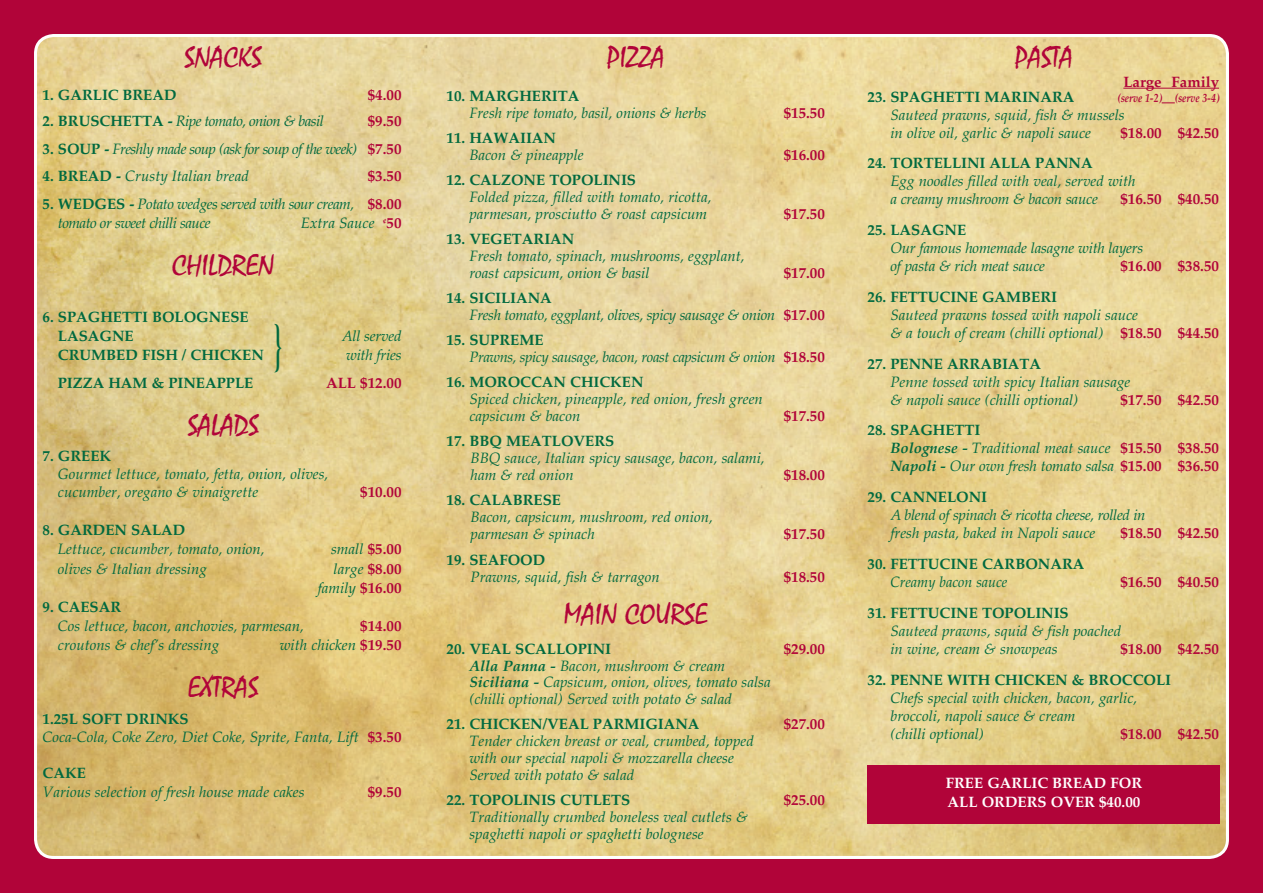
<style>
.page{position:relative;width:1263px;height:893px;background:#b10439}
.page>*{position:absolute;margin:0;border:0;box-sizing:border-box;transform-origin:0 0}
.t1{font:53.85px "Palatino";color:#00693f;scale:.6 1}
.t2{font:30px "Mistral";color:#b10439}
.t3{font:italic 15px/18px "Palatino";color:#00693f}
.t4{font:700 15px/19px "Palatino";color:#00693f}
.t5{font:700 15px "Palatino";color:#b10439}
.t6{font:italic 15px/16.8px "Palatino";letter-spacing:-.025em;color:#00693f}
.t7{font:italic 15px "Palatino";letter-spacing:-.04em;color:#00693f}
.t8{font:italic 15px/19px "Palatino";letter-spacing:-.035em;color:#00693f}
.t9{font:700 15px/19.4px "Palatino";color:#fff}
.t10{font:italic 15px "Palatino";color:#00693f;scale:.95 1}
.t11{font:italic 700 12px "Palatino";color:#b10439;scale:.8 1}
.s1{font-weight:700;font-style:normal}
.s2{font-weight:700;font-style:normal;color:#b10439}
.s3{font-weight:700}
</style>
<div class="page">
<img style="left:36px;top:36px;width:1189px;height:821px">
<div style="left:867px;top:765px;width:353px;height:59px;background:#b10439"></div>
<hr style="left:1123px;top:88px;width:96px;height:1px;background:#b10439">
<svg style="left:1162px;top:103px;width:13px;height:1px"></svg>
<h2 class="t2" style="left:185px;top:41px;width:79px">SNACKS</h2>
<p class="t4" style="left:43px;top:85px;width:136px">1. GARLIC BREAD</p>
<p class="t5" style="left:368px;top:86px;width:35px">$4.00</p>
<p class="t7" style="left:43px;top:113px;width:283px"><span class="s1">2. BRUSCHETTA -</span> Ripe tomato, onion &amp; basil</p>
<p class="t5" style="left:368px;top:112px;width:35px">$9.50</p>
<p class="t7" style="left:43px;top:140px;width:360px"><span class="s1">3. SOUP -</span> Freshly made soup (ask for soup of the week) <span class="s2">$7.50</span></p>
<p class="t3" style="left:43px;top:168px;width:208px"><span class="s1">4. BREAD -</span> Crusty Italian bread</p>
<p class="t5" style="left:368px;top:167px;width:35px">$3.50</p>
<p class="t8" style="left:58px;top:195px;width:345px;text-indent:-15px"><span class="s1">5. WEDGES -</span> Potato wedges served with sour cream, <span class="s2">$8.00 </span>tomato or sweet chilli sauce</p>
<p class="t3" style="left:301px;top:214px;width:102px">Extra Sauce <sup>¢</sup><span class="s2">50</span></p>
<h2 class="t2" style="left:172px;top:249px;width:103px">CHILDREN</h2>
<p class="t4" style="left:58px;top:307px;width:192px;text-indent:-15px">6. SPAGHETTI BOLOGNESE<br>LASAGNE</p>
<h1 class="t1" style="left:273px;top:313px;width:19px">}</h1>
<p class="t3" style="left:342px;top:327px;width:61px">All served</p>
<p class="t4" style="left:58px;top:346px;width:207px">CRUMBED FISH / CHICKEN</p>
<p class="t3" style="left:346px;top:346px;width:57px">with fries</p>
<p class="t4" style="left:58px;top:373px;width:197px">PIZZA HAM &amp; PINEAPPLE</p>
<p class="t5" style="left:326px;top:374px;width:77px">ALL $12.00</p>
<h2 class="t2" style="left:188px;top:409px;width:73px">SALADS</h2>
<p class="t4" style="left:43px;top:447px;width:70px">7. GREEK</p>
<p class="t3" style="left:58px;top:466px;width:272px">Gourmet lettuce, tomato, fetta, onion, olives, cucumber, oregano &amp; vinaigrette</p>
<p class="t5" style="left:360px;top:483px;width:43px">$10.00</p>
<p class="t4" style="left:43px;top:521px;width:144px">8. GARDEN SALAD</p>
<p class="t3" style="left:58px;top:541px;width:208px">Lettuce, cucumber, tomato, onion,</p>
<p class="t3" style="left:331px;top:541px;width:72px">small <span class="s2">$5.00</span></p>
<p class="t3" style="left:58px;top:560px;width:151px">olives &amp; Italian dressing</p>
<p class="t3" style="left:318px;top:559px;width:85px;line-height:19px;text-align:right">large <span class="s2">$8.00 </span>family <span class="s2">$16.00</span></p>
<p class="t4" style="left:43px;top:597px;width:80px">9. CAESAR</p>
<p class="t3" style="left:58px;top:617px;width:247px">Cos lettuce, bacon, anchovies, parmesan,</p>
<p class="t5" style="left:360px;top:617px;width:43px">$14.00</p>
<p class="t3" style="left:58px;top:636px;width:163px">croutons &amp; chef’s dressing</p>
<p class="t3" style="left:280px;top:636px;width:123px">with chicken <span class="s2">$19.50</span></p>
<h2 class="t2" style="left:188px;top:671px;width:72px">EXTRAS</h2>
<p class="t3" style="left:43px;top:710px;width:360px"><span class="s1">1.25L SOFT DRINKS<br></span>Coca-Cola, Coke Zero, Diet Coke, Sprite, Fanta, Lift <span class="s2">$3.50</span></p>
<p class="t4" style="left:43px;top:763px;width:45px">CAKE</p>
<p class="t3" style="left:43px;top:783px;width:263px">Various selection of fresh house made cakes</p>
<p class="t5" style="left:368px;top:783px;width:35px">$9.50</p>
<h2 class="t2" style="left:607px;top:41px;width:60px">PIZZA</h2>
<p class="t4" style="left:446px;top:87px;width:134px">10. MARGHERITA</p>
<p class="t3" style="left:469px;top:104px;width:239px">Fresh ripe tomato, basil, onions &amp; herbs</p>
<p class="t5" style="left:784px;top:104px;width:43px">$15.50</p>
<p class="t4" style="left:446px;top:129px;width:111px">11. HAWAIIAN</p>
<p class="t3" style="left:469px;top:146px;width:116px">Bacon &amp; pineapple</p>
<p class="t5" style="left:784px;top:146px;width:43px">$16.00</p>
<p class="t4" style="left:446px;top:171px;width:191px">12. CALZONE TOPOLINIS</p>
<p class="t3" style="left:469px;top:189px;width:244px;line-height:16.8px">Folded pizza, filled with tomato, ricotta, parmesan, prosciutto &amp; roast capsicum</p>
<p class="t5" style="left:784px;top:205px;width:43px">$17.50</p>
<p class="t4" style="left:446px;top:230px;width:129px">13. VEGETARIAN</p>
<p class="t3" style="left:469px;top:248px;width:277px;line-height:16.8px">Fresh tomato, spinach, mushrooms, eggplant, roast capsicum, onion &amp; basil</p>
<p class="t5" style="left:784px;top:264px;width:43px">$17.00</p>
<p class="t6" style="left:469px;top:290px;width:357px;text-indent:-23px"><span class="s1">14. SICILIANA<br></span>Fresh tomato, eggplant, olives, spicy sausage &amp; onion <span class="s2">$17.00</span></p>
<p class="t6" style="left:469px;top:332px;width:357px;text-indent:-23px"><span class="s1">15. SUPREME<br></span>Prawns, spicy sausage, bacon, roast capsicum &amp; onion <span class="s2">$18.50</span></p>
<p class="t4" style="left:446px;top:373px;width:198px">16. MOROCCAN CHICKEN</p>
<p class="t3" style="left:469px;top:391px;width:295px;line-height:16.8px">Spiced chicken, pineapple, red onion, fresh green capsicum &amp; bacon</p>
<p class="t5" style="left:784px;top:407px;width:43px">$17.50</p>
<p class="t4" style="left:446px;top:432px;width:169px">17. BBQ MEATLOVERS</p>
<p class="t3" style="left:470px;top:450px;width:296px;line-height:16.8px">BBQ sauce, Italian spicy sausage, bacon, salami, ham &amp; red onion</p>
<p class="t4" style="left:446px;top:491px;width:116px">18. CALABRESE</p>
<p class="t3" style="left:470px;top:509px;width:244px;line-height:16.8px">Bacon, capsicum, mushroom, red onion, parmesan &amp; spinach</p>
<p class="t5" style="left:784px;top:466px;width:43px">$18.00</p>
<p class="t5" style="left:784px;top:525px;width:43px">$17.50</p>
<p class="t4" style="left:446px;top:551px;width:100px">19. SEAFOOD</p>
<p class="t3" style="left:470px;top:568px;width:191px">Prawns, squid, fish &amp; tarragon</p>
<p class="t5" style="left:784px;top:568px;width:43px">$18.50</p>
<h2 class="t2" style="left:564px;top:598px;width:145px">MAIN COURSE</h2>
<p class="t4" style="left:446px;top:639px;width:166px">20. VEAL SCALLOPINI</p>
<p class="t5" style="left:784px;top:640px;width:43px">$29.00</p>
<p class="t3" style="left:469px;top:657px;width:303px;line-height:16.8px"><span class="s3">Alla Panna -</span> Bacon, mushroom &amp; cream<br><span class="s3">Siciliana -</span> Capsicum, onion, olives, tomato salsa (chilli optional) Served with potato &amp; salad</p>
<p class="t4" style="left:446px;top:715px;width:255px">21. CHICKEN/VEAL PARMIGIANA</p>
<p class="t5" style="left:784px;top:715px;width:43px">$27.00</p>
<p class="t3" style="left:469px;top:733px;width:286px;line-height:16.8px">Tender chicken breast or veal, crumbed, topped with our special napoli &amp; mozzarella cheese<br>Served with potato &amp; salad</p>
<p class="t4" style="left:446px;top:791px;width:185px">22. TOPOLINIS CUTLETS</p>
<p class="t5" style="left:784px;top:791px;width:43px">$25.00</p>
<p class="t3" style="left:469px;top:809px;width:280px;line-height:16.8px">Traditionally crumbed boneless veal cutlets &amp; spaghetti napoli or spaghetti bolognese</p>
<h2 class="t2" style="left:1015px;top:41px;width:60px">PASTA</h2>
<p class="t5" style="left:1123px;top:73px;width:97px">Large Family</p>
<p class="t4" style="left:867px;top:87px;width:208px">23. SPAGHETTI MARINARA</p>
<p class="t11" style="left:1117px;top:91px;width:128px">(serve 1-2) (serve 3-4)</p>
<p class="t3" style="left:890px;top:106px;width:236px">Sauteed prawns, squid, fish &amp; mussels in olive oil, garlic &amp; napoli sauce</p>
<p class="t5" style="left:1120px;top:124px;width:100px">$18.00 $42.50</p>
<p class="t4" style="left:867px;top:154px;width:227px">24. TORTELLINI ALLA PANNA</p>
<p class="t3" style="left:890px;top:173px;width:247px">Egg noodles filled with veal, served with a creamy mushroom &amp; bacon sauce</p>
<p class="t5" style="left:1120px;top:190px;width:100px">$16.50 $40.50</p>
<p class="t4" style="left:867px;top:221px;width:100px">25. LASAGNE</p>
<p class="t3" style="left:890px;top:239px;width:254px">Our famous homemade lasagne with layers of pasta &amp; rich meat sauce</p>
<p class="t5" style="left:1120px;top:257px;width:100px">$16.00 $38.50</p>
<p class="t4" style="left:867px;top:287px;width:191px">26. FETTUCINE GAMBERI</p>
<p class="t3" style="left:890px;top:306px;width:330px">Sauteed prawns tossed with napoli sauce<br>&amp; a touch of cream (chilli optional) <span class="s2">$18.50 $44.50</span></p>
<p class="t4" style="left:867px;top:354px;width:175px">27. PENNE ARRABIATA</p>
<p class="t3" style="left:890px;top:373px;width:242px">Penne tossed with spicy Italian sausage &amp; napoli sauce (chilli optional)</p>
<p class="t5" style="left:1120px;top:391px;width:100px">$17.50 $42.50</p>
<p class="t3" style="left:890px;top:422px;width:330px;text-indent:-23px"><span class="s1">28. SPAGHETTI<br></span><span class="s3">Bolognese -</span> Traditional meat sauce <span class="s2">$15.50 $38.50<br></span><span class="s3">Napoli -</span> Our own fresh tomato salsa <span class="s2">$15.00 $36.50</span></p>
<p class="t4" style="left:867px;top:488px;width:121px">29. CANNELONI</p>
<p class="t6" style="left:890px;top:506px;width:257px;line-height:18px">A blend of spinach &amp; ricotta cheese, rolled in fresh pasta, baked in Napoli sauce</p>
<p class="t5" style="left:1120px;top:524px;width:100px">$18.50 $42.50</p>
<p class="t4" style="left:867px;top:554px;width:219px">30. FETTUCINE CARBONARA</p>
<p class="t10" style="left:890px;top:573px;width:125px">Creamy bacon sauce</p>
<p class="t5" style="left:1120px;top:573px;width:100px">$16.50 $40.50</p>
<p class="t4" style="left:867px;top:603px;width:203px">31. FETTUCINE TOPOLINIS</p>
<p class="t3" style="left:890px;top:622px;width:232px">Sauteed prawns, squid &amp; fish poached in wine, cream &amp; snowpeas</p>
<p class="t5" style="left:1120px;top:640px;width:100px">$18.00 $42.50</p>
<p class="t4" style="left:867px;top:670px;width:305px">32. PENNE WITH CHICKEN &amp; BROCCOLI</p>
<p class="t3" style="left:890px;top:689px;width:248px">Chefs special with chicken, bacon, garlic, broccoli, napoli sauce &amp; cream<br>(chilli optional)</p>
<p class="t5" style="left:1120px;top:724px;width:100px">$18.00 $42.50</p>
<p class="t9" style="left:946px;top:773px;width:198px">FREE GARLIC BREAD FOR<br>ALL ORDERS OVER $40.00</p>
</div>
